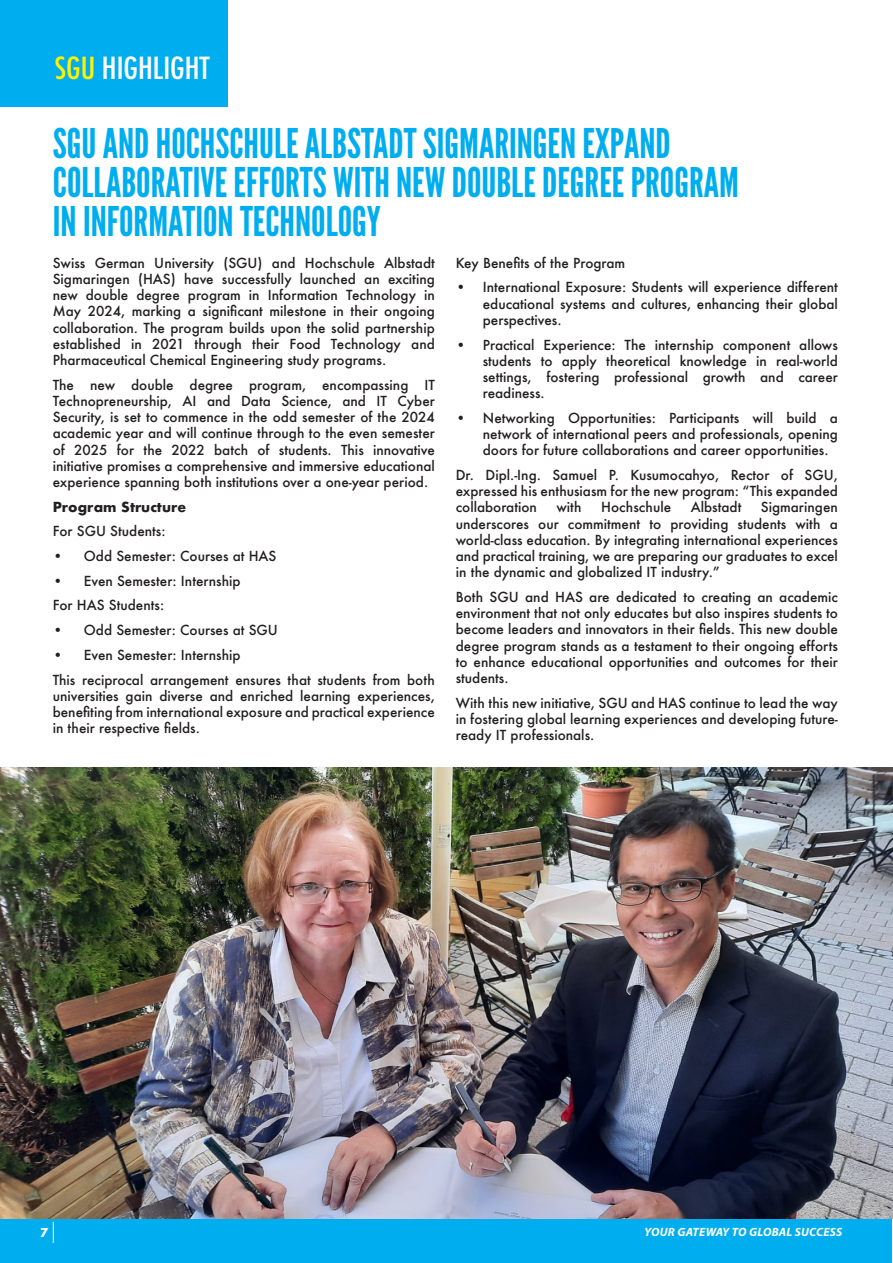
<style>
.page{position:relative;width:893px;height:1263px;background:#fff}
.page>*{position:absolute;margin:0;border:0;box-sizing:border-box;transform-origin:0 0}
.t1{font:40.8px/39px "League Gothic";color:#00aeef}
.t2{font:500 condensed 29.7px "Futura";color:#fff;scale:1.06 1}
.t3{font:500 13.5px/16.2px "Futura";color:#231f20;text-align:justify}
.t4{font:700 13.5px "Futura";color:#231f20}
.t5{font:italic 700 12px "Myriad Pro";letter-spacing:.02em;color:#fff}
.t6{font:700 12px "Futura";color:#fff}
.s1{color:#fff101}
</style>
<div class="page">
<div style="left:0;top:1216px;width:892px;height:47px;background:#00aeef"></div>
<svg style="left:53px;top:1222px;width:1px;height:21px"></svg>
<div style="left:0;top:0;width:228px;height:106px;background:#00aeef"></div>
<img style="left:0;top:767px;width:893px;height:451px">
<p class="t2" style="left:54px;top:49px;width:148px"><span class="s1">SGU</span> HIGHLIGHT</p>
<p class="t1" style="left:53px;top:124px;width:687px">SGU AND HOCHSCHULE ALBSTADT SIGMARINGEN EXPAND<br>COLLABORATIVE EFFORTS WITH NEW DOUBLE DEGREE PROGRAM<br>IN INFORMATION TECHNOLOGY</p>
<p class="t3" style="left:53px;top:254px;width:384px">Swiss German University (SGU) and Hochschule Albstadt Sigmaringen (HAS) have successfully launched an exciting new double degree program in Information Technology in May 2024, marking a significant milestone in their ongoing collaboration. The program builds upon the solid partnership established in 2021 through their Food Technology and Pharmaceutical Chemical Engineering study programs.</p>
<p class="t3" style="left:53px;top:376px;width:384px">The new double degree program, encompassing IT Technopreneurship, AI and Data Science, and IT Cyber Security, is set to commence in the odd semester of the 2024 academic year and will continue through to the even semester of 2025 for the 2022 batch of students. This innovative initiative promises a comprehensive and immersive educational experience spanning both institutions over a one-year period.</p>
<p class="t4" style="left:53px;top:497px;width:135px">Program Structure</p>
<p class="t3" style="left:53px;top:523px;width:114px">For SGU Students:</p>
<p class="t3" style="left:53px;top:548px;width:225px">• Odd Semester: Courses at HAS</p>
<p class="t3" style="left:53px;top:572px;width:189px">• Even Semester: Internship</p>
<p class="t3" style="left:53px;top:597px;width:113px">For HAS Students:</p>
<p class="t3" style="left:53px;top:622px;width:227px">• Odd Semester: Courses at SGU</p>
<p class="t3" style="left:53px;top:647px;width:189px">• Even Semester: Internship</p>
<p class="t3" style="left:53px;top:671px;width:384px">This reciprocal arrangement ensures that students from both universities gain diverse and enriched learning experiences, benefiting from international exposure and practical experience in their respective fields.</p>
<p class="t3" style="left:456px;top:254px;width:171px">Key Benefits of the Program</p>
<p class="t3" style="left:483px;top:279px;width:357px;text-indent:-27px">• International Exposure: Students will experience different educational systems and cultures, enhancing their global perspectives.</p>
<p class="t3" style="left:483px;top:336px;width:357px;text-indent:-27px">• Practical Experience: The internship component allows students to apply theoretical knowledge in real-world settings, fostering professional growth and career readiness.</p>
<p class="t3" style="left:483px;top:410px;width:357px;text-indent:-27px">• Networking Opportunities: Participants will build a network of international peers and professionals, opening doors for future collaborations and career opportunities.</p>
<p class="t3" style="left:456px;top:467px;width:384px">Dr. Dipl.-Ing. Samuel P. Kusumocahyo, Rector of SGU, expressed his enthusiasm for the new program: “This expanded collaboration</p>
<p class="t3" style="left:556px;top:499px;width:27px">with</p>
<p class="t3" style="left:601px;top:499px;width:72px">Hochschule</p>
<p class="t3" style="left:691px;top:499px;width:52px">Albstadt</p>
<p class="t3" style="left:456px;top:499px;width:384px;text-indent:305px">Sigmaringen underscores our commitment to providing students with a world-class education. By integrating international experiences and practical training, we are preparing our graduates to excel in the dynamic and globalized IT industry.”</p>
<p class="t3" style="left:456px;top:589px;width:384px">Both SGU and HAS are dedicated to creating an academic environment that not only educates but also inspires students to become leaders and innovators in their fields. This new double degree program stands as a testament to their ongoing efforts to enhance educational opportunities and outcomes for their students.</p>
<p class="t3" style="left:456px;top:694px;width:384px">With this new initiative, SGU and HAS continue to lead the way in fostering global learning experiences and developing future&shy;ready IT professionals.</p>
<p class="t6" style="left:40px;top:1224px;width:10px">7</p>
<p class="t5" style="left:645px;top:1224px;width:199px">YOUR GATEWAY TO GLOBAL SUCCESS</p>
</div>
